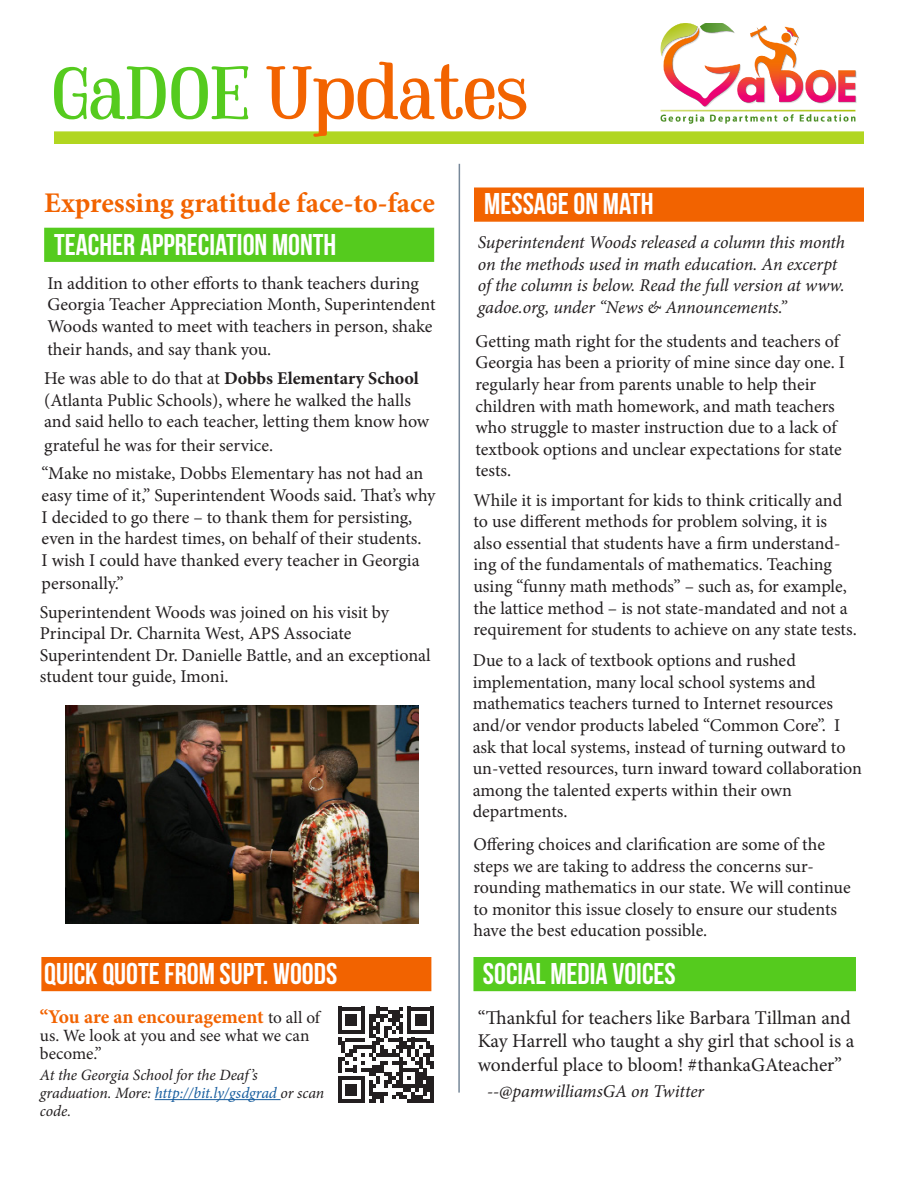
<style>
.page{position:relative;width:918px;height:1188px;background:#fff}
.page>*{position:absolute;margin:0;border:0;box-sizing:border-box;transform-origin:0 0}
.t1{font:75px "Mount PERSONALUSEONLY";color:#f26300}
.t2{font:30px "Bebas Neue";color:#fff}
.t3{font:700 28.5px "Minion Pro";color:#f26300}
.t4{font:19.5px/23.4px "Minion Pro";letter-spacing:-.005em;color:#231f20}
.t5{font:700 19.5px "Minion Pro";letter-spacing:-.005em;color:#f26300}
.t6{font:18px/21.6px "Minion Pro";color:#231f20}
.t7{font:italic 18px/21.6px "Minion Pro";letter-spacing:-.005em;color:#231f20}
.t8{font:17.25px/18px "Minion Pro";letter-spacing:-.005em;color:#231f20}
.t9{font:italic 15.75px/18px "Minion Pro";letter-spacing:-.005em;color:#231f20}
.s1{color:#55cb1e}
.s2{font-weight:700}
.s3{font-weight:400;font-size:17.25px;color:#231f20}
.s4{color:#175d9e}
</style>
<div class="page">
<img style="left:660px;top:23px;width:197px;height:101px">
<div style="left:54px;top:131px;width:810px;height:13px;background:#b1d620;border:2px solid #b1d620"></div>
<hr style="left:458px;top:164px;width:2px;height:929px;background:#789">
<div style="left:473px;top:957px;width:383px;height:34px;background:#55cb1e"></div>
<div style="left:44px;top:228px;width:390px;height:34px;background:#55cb1e;border:2px solid #55cb1e"></div>
<img style="left:65px;top:705px;width:353px;height:219px">
<div style="left:474px;top:188px;width:390px;height:34px;background:#f26300;border:2px solid #f26300"></div>
<div style="left:41px;top:957px;width:390px;height:34px;background:#f26300"></div>
<svg style="left:338px;top:1007px;width:96px;height:96px"></svg>
<hr style="left:155px;top:1099px;width:126px;height:1px;background:#175d9e">
<p class="t1" style="left:54px;top:48px;width:478px"><span class="s1">GaDOE</span> Updates</p>
<p class="t3" style="left:44px;top:182px;width:392px">Expressing gratitude face-to-face</p>
<p class="t2" style="left:54px;top:228px;width:284px">TEACHER APPRECIATION MONTH</p>
<p class="t6" style="left:47px;top:272px;width:390px">In addition to other efforts to thank teachers during<br>Georgia Teacher Appreciation Month, Superintendent<br>Woods wanted to meet with teachers in person, shake</p>
<p class="t6" style="left:47px;top:339px;width:225px">their hands, and say thank you.</p>
<p class="t6" style="left:44px;top:368px;width:387px">He was able to do that at <span class="s2">Dobbs Elementary School </span>(Atlanta Public Schools), where he walked the halls and said hello to each teacher, letting them know how</p>
<p class="t6" style="left:44px;top:434px;width:230px">grateful he was for their service.</p>
<p class="t6" style="left:42px;top:463px;width:395px">“Make no mistake, Dobbs Elementary has not had an easy time of it,” Superintendent Woods said. That’s why I decided to go there – to thank them for persisting, even in the hardest times, on behalf of their students.<br>I wish I could have thanked every teacher in Georgia</p>
<p class="t6" style="left:42px;top:573px;width:84px">personally.”</p>
<p class="t6" style="left:40px;top:601px;width:351px">Superintendent Woods was joined on his visit by</p>
<p class="t6" style="left:40px;top:623px;width:313px">Principal Dr. Charnita West, APS Associate</p>
<p class="t6" style="left:40px;top:644px;width:392px">Superintendent Dr. Danielle Battle, and an exceptional student tour guide, Imoni.</p>
<p class="t2" style="left:44px;top:957px;width:295px">QUICK QUOTE FROM SUPT. WOODS</p>
<p class="t5" style="left:40px;top:1003px;width:282px">“You are an encouragement <span class="s3">to all of</span></p>
<p class="t8" style="left:40px;top:1027px;width:271px">us. We look at you and see what we can become.”</p>
<p class="t9" style="left:40px;top:1066px;width:219px">At the Georgia School for the Deaf’s</p>
<p class="t9" style="left:40px;top:1084px;width:286px">graduation. More: <span class="s4">http://bit.ly/gsdgrad</span> or scan code.</p>
<p class="t2" style="left:484px;top:187px;width:171px">MESSAGE ON MATH</p>
<p class="t7" style="left:478px;top:232px;width:369px">Superintendent Woods released a column this month on the methods used in math education. An excerpt of the column is below. Read the full version at www. gadoe.org, under “News &amp; Announcements.”</p>
<p class="t6" style="left:476px;top:330px;width:371px">Getting math right for the students and teachers of<br>Georgia has been a priority of mine since day one. I regularly hear from parents unable to help their</p>
<p class="t6" style="left:476px;top:395px;width:368px">children with math homework, and math teachers who struggle to master instruction due to a lack of textbook options and unclear expectations for state tests.</p>
<p class="t6" style="left:473px;top:489px;width:385px">While it is important for kids to think critically and to use different methods for problem solving, it is also essential that students have a firm understand&shy;ing of the fundamentals of mathematics. Teaching using “funny math methods” – such as, for example, the lattice method – is not state-mandated and not a requirement for students to achieve on any state tests.</p>
<p class="t6" style="left:473px;top:650px;width:325px">Due to a lack of textbook options and rushed</p>
<p class="t6" style="left:473px;top:671px;width:345px">implementation, many local school systems and</p>
<p class="t6" style="left:473px;top:693px;width:391px">mathematics teachers turned to Internet resources and/or vendor products labeled “Common Core”. I ask that local systems, instead of turning outward to un-vetted resources, turn inward toward collaboration among the talented experts within their own</p>
<p class="t6" style="left:473px;top:801px;width:96px">departments.</p>
<p class="t6" style="left:473px;top:834px;width:379px">Offering choices and clarification are some of the steps we are taking to address the concerns sur&shy;rounding mathematics in our state. We will continue to monitor this issue closely to ensure our students have the best education possible.</p>
<p class="t2" style="left:483px;top:957px;width:194px">SOCIAL MEDIA VOICES</p>
<p class="t4" style="left:478px;top:1006px;width:378px">“Thankful for teachers like Barbara Tillman and<br>Kay Harrell who taught a shy girl that school is a</p>
<p class="t4" style="left:478px;top:1053px;width:366px">wonderful place to bloom! #thankaGAteacher”</p>
<p class="t7" style="left:487px;top:1080px;width:218px">--@pamwilliamsGA on Twitter</p>
</div>
